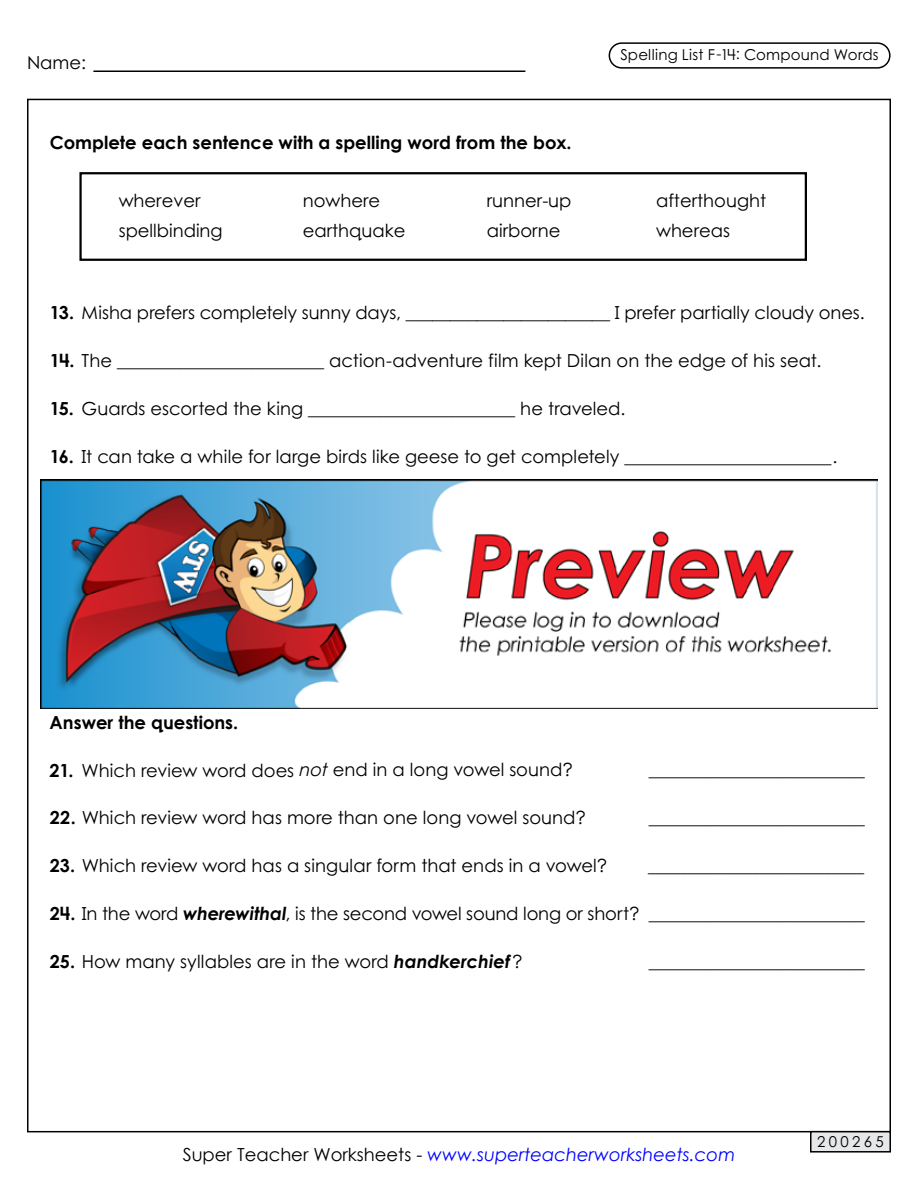
<style>
.page{position:relative;width:918px;height:1188px;background:#fff}
.page>*{position:absolute;margin:0;border:0;box-sizing:border-box;transform-origin:0 0}
.t1{font:18px/30px "Century STW4";color:#000}
.t2{font:700 18px "Century STW4";color:#000}
.t3{font:italic 18px "Century Gothic 2";color:#00f}
.t4{font:15px "Century STW4";letter-spacing:.015em;color:#000}
.s1{font-weight:700}
.s2{font-style:italic}
.s3{font-weight:700;font-style:italic}
.s4{font-style:normal;color:#000}
</style>
<div class="page">
<hr style="left:93px;top:70px;width:432px;height:2px;background:#000">
<div style="left:811px;top:1132px;width:79px;height:20px;background:#e6e7e8"></div>
<div style="left:810px;top:1131px;width:81px;height:22px;border:2px solid #000"></div>
<div style="left:79px;top:172px;width:728px;height:89px;border:2px solid #000"></div>
<div style="left:609px;top:42px;width:282px;height:27px;border:2px solid #000;border-radius:12px"></div>
<img style="left:41px;top:480px;width:836px;height:228px">
<p class="t1" style="left:27px;top:47px;width:61px">Name:</p>
<p class="t2" style="left:50px;top:129px;width:523px">Complete each sentence with a spelling word from the box.</p>
<p class="t4" style="left:620px;top:44px;width:260px">Spelling List F-14: Compound Words</p>
<p class="t1" style="left:119px;top:185px;width:106px">wherever spellbinding</p>
<p class="t1" style="left:303px;top:185px;width:104px">nowhere earthquake</p>
<p class="t1" style="left:487px;top:185px;width:86px">runner-up airborne</p>
<p class="t1" style="left:656px;top:185px;width:112px">afterthought whereas</p>
<p class="t1" style="left:50px;top:297px;width:817px"><span class="s1">13.</span> Misha prefers completely sunny days, _______________________ I prefer partially cloudy ones.</p>
<p class="t1" style="left:50px;top:345px;width:773px"><span class="s1">14.</span> The _______________________ action-adventure film kept Dilan on the edge of his seat.</p>
<p class="t1" style="left:50px;top:393px;width:577px"><span class="s1">15.</span> Guards escorted the king _______________________ he traveled.</p>
<p class="t1" style="left:50px;top:441px;width:789px"><span class="s1">16.</span> It can take a while for large birds like geese to get completely _______________________.</p>
<p class="t2" style="left:50px;top:708px;width:190px">Answer the questions.</p>
<p class="t1" style="left:50px;top:755px;width:525px"><span class="s1">21.</span> Which review word does <span class="s2">not</span> end in a long vowel sound?</p>
<p class="t1" style="left:50px;top:803px;width:538px"><span class="s1">22.</span> Which review word has more than one long vowel sound?</p>
<p class="t1" style="left:649px;top:755px;width:217px">________________________</p>
<p class="t1" style="left:649px;top:803px;width:217px">________________________</p>
<p class="t1" style="left:50px;top:851px;width:559px"><span class="s1">23.</span> Which review word has a singular form that ends in a vowel?</p>
<p class="t1" style="left:648px;top:851px;width:217px">________________________</p>
<p class="t1" style="left:50px;top:899px;width:817px"><span class="s1">24.</span> In the word <span class="s3">wherewithal</span>, is the second vowel sound long or short? ________________________</p>
<p class="t1" style="left:50px;top:947px;width:474px"><span class="s1">25.</span> How many syllables are in the word <span class="s3">handkerchief</span>?</p>
<p class="t1" style="left:649px;top:947px;width:217px">________________________</p>
<p class="t3" style="left:183px;top:1142px;width:554px"><span class="s4">Super Teacher Worksheets -</span> www.superteacherworksheets.com</p>
<p class="t4" style="left:817px;top:1131px;width:68px">200265</p>
</div>
